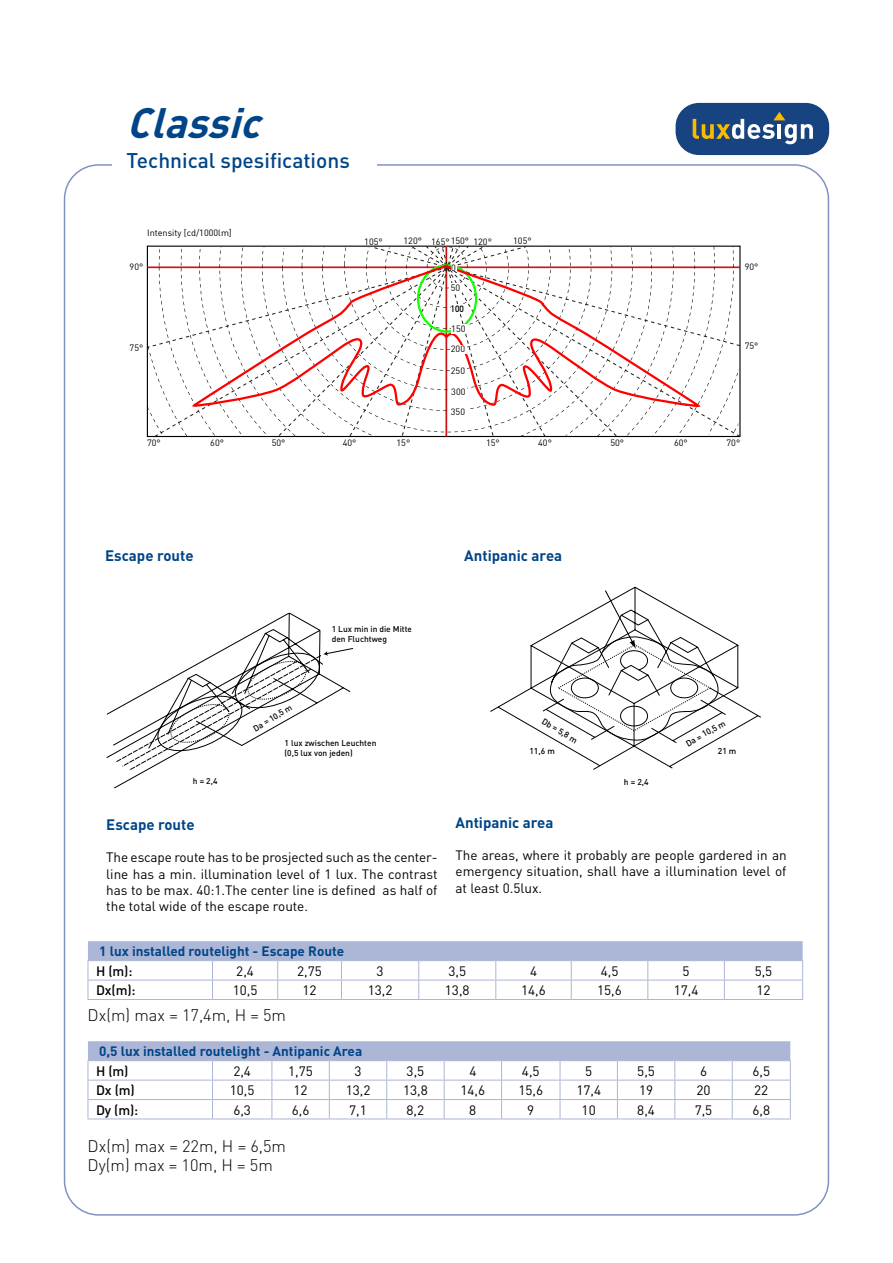
<style>
.page{position:relative;width:893px;height:1263px;background:#fff}
.page>*{position:absolute;margin:0;border:0;box-sizing:border-box;transform-origin:0 0}
.t1{font:italic 700 42px "DIN";color:#004587}
.t2{font:500 21px "DIN";color:#004587}
.t3{font:300 16.5px/19.8px "DIN";color:#000}
.t4{font:700 15px "DIN";color:#004587}
.t5{font:13.5px/16.2px "DIN";color:#000;text-align:justify}
.t6{font:700 13.5px "DIN";color:#004587}
.t7{font:500 13.5px "DIN";color:#000}
.t8{font:9px "DIN";color:#000}
.t9{font:700 9px "DIN Alternate";color:#000}
.t10{font:500 8.55px "DIN";color:#000}
.t11{font:500 8.4px/10.1px "DIN";color:#000}
</style>
<div class="page">
<svg style="left:106px;top:613px;width:247px;height:176px"></svg>
<svg style="left:490px;top:587px;width:271px;height:183px"></svg>
<hr style="left:147px;top:266px;width:593px;height:2px;background:#cb181a">
<svg style="left:148px;top:245px;width:593px;height:192px"></svg>
<div style="left:451px;top:283px;width:10px;height:9px;background:#fff"></div>
<div style="left:451px;top:304px;width:16px;height:9px;background:#fff"></div>
<div style="left:451px;top:324px;width:16px;height:10px;background:#fff"></div>
<div style="left:451px;top:345px;width:16px;height:9px;background:#fff"></div>
<div style="left:451px;top:366px;width:16px;height:9px;background:#fff"></div>
<div style="left:451px;top:387px;width:16px;height:9px;background:#fff"></div>
<div style="left:451px;top:407px;width:16px;height:9px;background:#fff"></div>
<hr style="left:88px;top:999px;width:124px;height:1px;background:#acb6d6">
<hr style="left:212px;top:999px;width:66px;height:1px;background:#acb6d6">
<hr style="left:278px;top:999px;width:63px;height:1px;background:#acb6d6">
<hr style="left:341px;top:999px;width:78px;height:1px;background:#acb6d6">
<hr style="left:419px;top:999px;width:77px;height:1px;background:#acb6d6">
<hr style="left:496px;top:999px;width:75px;height:1px;background:#acb6d6">
<hr style="left:571px;top:999px;width:77px;height:1px;background:#acb6d6">
<hr style="left:648px;top:999px;width:76px;height:1px;background:#acb6d6">
<hr style="left:724px;top:999px;width:79px;height:1px;background:#acb6d6">
<svg style="left:88px;top:941px;width:715px;height:58px"></svg>
<hr style="left:88px;top:1118px;width:124px;height:1px;background:#acb6d6">
<hr style="left:212px;top:1118px;width:60px;height:1px;background:#acb6d6">
<hr style="left:272px;top:1118px;width:57px;height:1px;background:#acb6d6">
<hr style="left:329px;top:1118px;width:58px;height:1px;background:#acb6d6">
<hr style="left:387px;top:1118px;width:57px;height:1px;background:#acb6d6">
<hr style="left:444px;top:1118px;width:58px;height:1px;background:#acb6d6">
<hr style="left:502px;top:1118px;width:58px;height:1px;background:#acb6d6">
<hr style="left:560px;top:1118px;width:57px;height:1px;background:#acb6d6">
<hr style="left:617px;top:1118px;width:58px;height:1px;background:#acb6d6">
<hr style="left:675px;top:1118px;width:57px;height:1px;background:#acb6d6">
<hr style="left:732px;top:1118px;width:59px;height:1px;background:#acb6d6">
<svg style="left:88px;top:1041px;width:703px;height:77px"></svg>
<div style="left:676px;top:103px;width:153px;height:52px;background:#174380;border-radius:24px"></div>
<svg style="left:693px;top:112px;width:120px;height:32px"></svg>
<h1 class="t1" style="left:127px;top:95px;width:148px">Classic</h1>
<h2 class="t2" style="left:127px;top:147px;width:225px">Technical spesifications</h2>
<p class="t8" style="left:147px;top:227px;width:86px">Intensity [cd/1000lm]</p>
<p class="t8" style="left:130px;top:261px;width:15px">90°</p>
<p class="t8" style="left:130px;top:342px;width:15px">75°</p>
<p class="t8" style="left:364px;top:236px;width:20px">105°</p>
<p class="t8" style="left:403px;top:236px;width:90px">120° 165°150° 120°</p>
<p class="t8" style="left:513px;top:236px;width:20px">105°</p>
<p class="t8" style="left:451px;top:262px;width:6px">0</p>
<p class="t8" style="left:451px;top:282px;width:11px">50</p>
<p class="t9" style="left:451px;top:302px;width:15px">100</p>
<p class="t8" style="left:451px;top:323px;width:16px">150</p>
<p class="t8" style="left:451px;top:344px;width:16px">200</p>
<p class="t8" style="left:451px;top:365px;width:16px">250</p>
<p class="t8" style="left:451px;top:386px;width:16px">300</p>
<p class="t8" style="left:451px;top:406px;width:16px">350</p>
<p class="t8" style="left:745px;top:261px;width:15px">90°</p>
<p class="t8" style="left:745px;top:341px;width:15px">75°</p>
<p class="t8" style="left:210px;top:437px;width:15px">60°</p>
<p class="t8" style="left:674px;top:437px;width:15px">60°</p>
<p class="t8" style="left:147px;top:437px;width:15px">70°</p>
<p class="t8" style="left:272px;top:437px;width:15px">50°</p>
<p class="t8" style="left:343px;top:437px;width:15px">40°</p>
<p class="t8" style="left:396px;top:437px;width:15px">15°</p>
<p class="t8" style="left:486px;top:437px;width:15px">15°</p>
<p class="t8" style="left:538px;top:437px;width:15px">40°</p>
<p class="t8" style="left:610px;top:437px;width:15px">50°</p>
<p class="t8" style="left:726px;top:437px;width:15px">70°</p>
<p class="t4" style="left:105px;top:546px;width:90px">Escape route</p>
<p class="t11" style="left:332px;top:623px;width:82px">1 Lux min in die Mitte den Fluchtweg</p>
<p class="t4" style="left:464px;top:546px;width:99px">Antipanic area</p>
<p class="t11" style="left:193px;top:775px;width:26px">h = 2,4</p>
<p class="t11" style="left:251px;top:724px;width:45px;rotate:-31deg">Da = 10,5 m</p>
<p class="t11" style="left:285px;top:738px;width:93px">1 lux zwischen Leuchten (0,5 lux von jeden)</p>
<p class="t4" style="left:106px;top:815px;width:90px">Escape route</p>
<p class="t5" style="left:106px;top:849px;width:333px">The escape route has to be prosjected such as the center&shy;line has a min. illumination level of 1 lux. The contrast has to be max. 40:1.The center line is defined as half of the total wide of the escape route.</p>
<p class="t10" style="left:545px;top:716px;width:41px;rotate:31deg">Db = 5,8 m</p>
<p class="t10" style="left:529px;top:745px;width:27px">11,6 m</p>
<p class="t10" style="left:624px;top:777px;width:26px">h = 2,4</p>
<p class="t10" style="left:684px;top:739px;width:46px;rotate:-30deg">Da = 10,5 m</p>
<p class="t10" style="left:718px;top:745px;width:20px">21 m</p>
<p class="t4" style="left:455px;top:813px;width:99px">Antipanic area</p>
<p class="t5" style="left:455px;top:847px;width:333px">The areas, where it probably are people gardered in an emergency situation, shall have a illumination level of at least 0.5lux.</p>
<p class="t6" style="left:99px;top:943px;width:246px">1 lux installed routelight - Escape Route</p>
<p class="t7" style="left:96px;top:962px;width:38px">H (m):</p>
<p class="t5" style="left:236px;top:963px;width:19px">2,4</p>
<p class="t5" style="left:297px;top:963px;width:26px">2,75</p>
<p class="t5" style="left:377px;top:963px;width:9px">3</p>
<p class="t5" style="left:448px;top:963px;width:19px">3,5</p>
<p class="t5" style="left:530px;top:963px;width:9px">4</p>
<p class="t5" style="left:601px;top:963px;width:19px">4,5</p>
<p class="t5" style="left:683px;top:963px;width:9px">5</p>
<p class="t5" style="left:755px;top:963px;width:19px">5,5</p>
<p class="t7" style="left:96px;top:982px;width:41px">Dx(m):</p>
<p class="t5" style="left:233px;top:982px;width:26px">10,5</p>
<p class="t5" style="left:303px;top:982px;width:16px">12</p>
<p class="t5" style="left:368px;top:982px;width:26px">13,2</p>
<p class="t5" style="left:445px;top:982px;width:26px">13,8</p>
<p class="t5" style="left:521px;top:982px;width:26px">14,6</p>
<p class="t5" style="left:597px;top:982px;width:26px">15,6</p>
<p class="t5" style="left:674px;top:982px;width:26px">17,4</p>
<p class="t5" style="left:756px;top:982px;width:16px">12</p>
<p class="t3" style="left:88px;top:1005px;width:200px">Dx(m) max = 17,4m, H = 5m</p>
<p class="t6" style="left:99px;top:1043px;width:264px">0,5 lux installed routelight - Antipanic Area</p>
<p class="t7" style="left:96px;top:1062px;width:34px">H (m)</p>
<p class="t5" style="left:233px;top:1063px;width:19px">2,4</p>
<p class="t5" style="left:288px;top:1063px;width:26px">1,75</p>
<p class="t5" style="left:354px;top:1063px;width:9px">3</p>
<p class="t5" style="left:407px;top:1063px;width:19px">3,5</p>
<p class="t5" style="left:469px;top:1063px;width:9px">4</p>
<p class="t5" style="left:522px;top:1063px;width:19px">4,5</p>
<p class="t5" style="left:585px;top:1063px;width:9px">5</p>
<p class="t5" style="left:637px;top:1063px;width:19px">5,5</p>
<p class="t5" style="left:700px;top:1063px;width:9px">6</p>
<p class="t5" style="left:752px;top:1063px;width:19px">6,5</p>
<p class="t7" style="left:96px;top:1082px;width:40px">Dx (m)</p>
<p class="t5" style="left:230px;top:1082px;width:26px">10,5</p>
<p class="t5" style="left:294px;top:1082px;width:16px">12</p>
<p class="t5" style="left:346px;top:1082px;width:26px">13,2</p>
<p class="t5" style="left:403px;top:1082px;width:26px">13,8</p>
<p class="t5" style="left:460px;top:1082px;width:26px">14,6</p>
<p class="t5" style="left:518px;top:1082px;width:26px">15,6</p>
<p class="t5" style="left:576px;top:1082px;width:26px">17,4</p>
<p class="t5" style="left:639px;top:1082px;width:16px">19</p>
<p class="t5" style="left:696px;top:1082px;width:16px">20</p>
<p class="t5" style="left:754px;top:1082px;width:16px">22</p>
<p class="t7" style="left:96px;top:1101px;width:44px">Dy (m):</p>
<p class="t5" style="left:233px;top:1101px;width:19px">6,3</p>
<p class="t5" style="left:292px;top:1101px;width:19px">6,6</p>
<p class="t5" style="left:349px;top:1101px;width:19px">7,1</p>
<p class="t5" style="left:407px;top:1101px;width:19px">8,2</p>
<p class="t5" style="left:469px;top:1101px;width:9px">8</p>
<p class="t5" style="left:527px;top:1101px;width:9px">9</p>
<p class="t5" style="left:582px;top:1101px;width:16px">10</p>
<p class="t5" style="left:637px;top:1101px;width:19px">8,4</p>
<p class="t5" style="left:695px;top:1101px;width:19px">7,5</p>
<p class="t5" style="left:752px;top:1101px;width:19px">6,8</p>
<p class="t3" style="left:88px;top:1135px;width:200px">Dx(m) max = 22m, H = 6,5m<br>Dy(m) max = 10m, H = 5m</p>
</div>
